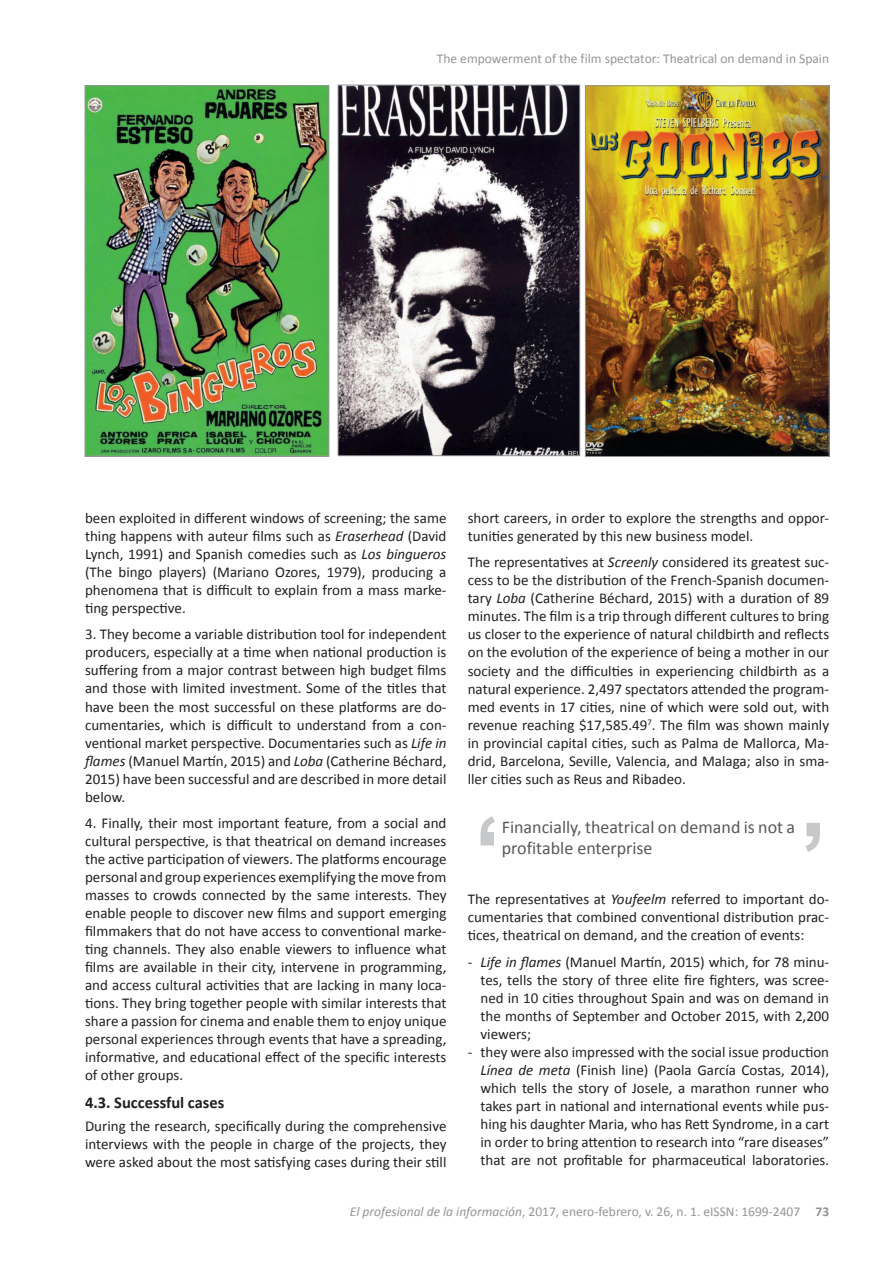
<style>
.page{position:relative;width:893px;height:1263px;background:#fff}
.page>*{position:absolute;margin:0;border:0;box-sizing:border-box;transform-origin:0 0}
.t1{font:18px/21.6px "Calibri";color:#57585a}
.t2{font:700 16.5px "Calibri";color:#231f20}
.t3{font:15px/18px "Calibri";color:#231f20;text-align:justify}
.t4{font:13.5px "Calibri";color:#939598}
.s1{font-style:italic}
.s2{font-weight:700}
</style>
<div class="page">
<img style="left:87px;top:87px;width:240px;height:368px">
<div style="left:85px;top:85px;width:244px;height:372px;border:1px solid #939598"></div>
<img style="left:340px;top:87px;width:238px;height:367px">
<div style="left:338px;top:85px;width:242px;height:371px;border:1px solid #939598"></div>
<img style="left:587px;top:87px;width:241px;height:368px">
<div style="left:585px;top:85px;width:245px;height:372px;border:1px solid #939598"></div>
<svg style="left:805px;top:823px;width:15px;height:29px"></svg>
<svg style="left:480px;top:816px;width:15px;height:29px"></svg>
<p class="t4" style="left:437px;top:50px;width:394px">The empowerment of the film spectator: Theatrical on demand in Spain</p>
<p class="t3" style="left:85px;top:509px;width:363px">been exploited in different windows of screening; the same thing happens with auteur films such as <span class="s1">Eraserhead</span> (David Lynch, 1991) and Spanish comedies such as <span class="s1">Los bingueros </span>(The bingo players) (Mariano Ozores, 1979), producing a phenomena that is difficult to explain from a mass marke&shy;ting perspective.</p>
<p class="t3" style="left:85px;top:625px;width:363px">3. They become a variable distribution tool for independent producers, especially at a time when national production is suffering from a major contrast between high budget films and those with limited investment. Some of the titles that have been the most successful on these platforms are do&shy;cumentaries, which is difficult to understand from a con&shy;ventional market perspective. Documentaries such as <span class="s1">Life in flames</span> (Manuel Martín, 2015) and <span class="s1">Loba</span> (Catherine Béchard, 2015) have been successful and are described in more detail below.</p>
<p class="t3" style="left:85px;top:814px;width:363px">4. Finally, their most important feature, from a social and cultural perspective, is that theatrical on demand increases the active participation of viewers. The platforms encourage personal and group experiences exemplifying the move from masses to crowds connected by the same interests. They enable people to discover new films and support emerging filmmakers that do not have access to conventional marke&shy;ting channels. They also enable viewers to influence what films are available in their city, intervene in programming, and access cultural activities that are lacking in many loca&shy;tions. They bring together people with similar interests that share a passion for cinema and enable them to enjoy unique personal experiences through events that have a spreading, informative, and educational effect of the specific interests of other groups.</p>
<p class="t2" style="left:85px;top:1092px;width:141px">4.3. Successful cases</p>
<p class="t3" style="left:85px;top:1117px;width:363px">During the research, specifically during the comprehensive interviews with the people in charge of the projects, they were asked about the most satisfying cases during their still</p>
<p class="t3" style="left:468px;top:509px;width:363px">short careers, in order to explore the strengths and oppor&shy;tunities generated by this new business model.</p>
<p class="t3" style="left:468px;top:553px;width:363px">The representatives at <span class="s1">Screenly</span> considered its greatest suc&shy;cess to be the distribution of the French-Spanish documen&shy;tary <span class="s1">Loba</span> (Catherine Béchard, 2015) with a duration of 89 minutes. The film is a trip through different cultures to bring us closer to the experience of natural childbirth and reflects on the evolution of the experience of being a mother in our society and the difficulties in experiencing childbirth as a natural experience. 2,497 spectators attended the program&shy;med events in 17 cities, nine of which were sold out, with revenue reaching $17,585.49<sup>7</sup>. The film was shown mainly in provincial capital cities, such as Palma de Mallorca, Ma&shy;drid, Barcelona, Seville, Valencia, and Malaga; also in sma&shy;ller cities such as Reus and Ribadeo.</p>
<p class="t1" style="left:502px;top:816px;width:295px">Financially, theatrical on demand is not a profitable enterprise</p>
<p class="t3" style="left:468px;top:890px;width:363px">The representatives at <span class="s1">Youfeelm</span> referred to important do&shy;cumentaries that combined conventional distribution prac&shy;tices, theatrical on demand, and the creation of events:</p>
<p class="t3" style="left:480px;top:953px;width:350px;text-indent:-13px">- <span class="s1">Life in flames</span> (Manuel Martín, 2015) which, for 78 minu&shy;tes, tells the story of three elite fire fighters, was scree&shy;ned in 10 cities throughout Spain and was on demand in the months of September and October 2015, with 2,200 viewers;</p>
<p class="t3" style="left:480px;top:1043px;width:350px;text-indent:-13px">- they were also impressed with the social issue production <span class="s1">Línea de meta</span> (Finish line) (Paola García Costas, 2014), which tells the story of Josele, a marathon runner who takes part in national and international events while pus&shy;hing his daughter Maria, who has Rett Syndrome, in a cart in order to bring attention to research into “rare diseases” that are not profitable for pharmaceutical laboratories.</p>
<p class="t4" style="left:350px;top:1203px;width:481px"><span class="s1">El profesional de la información</span>, 2017, enero-febrero, v. 26, n. 1. eISSN: 1699-2407 <span class="s2">73</span></p>
</div>
